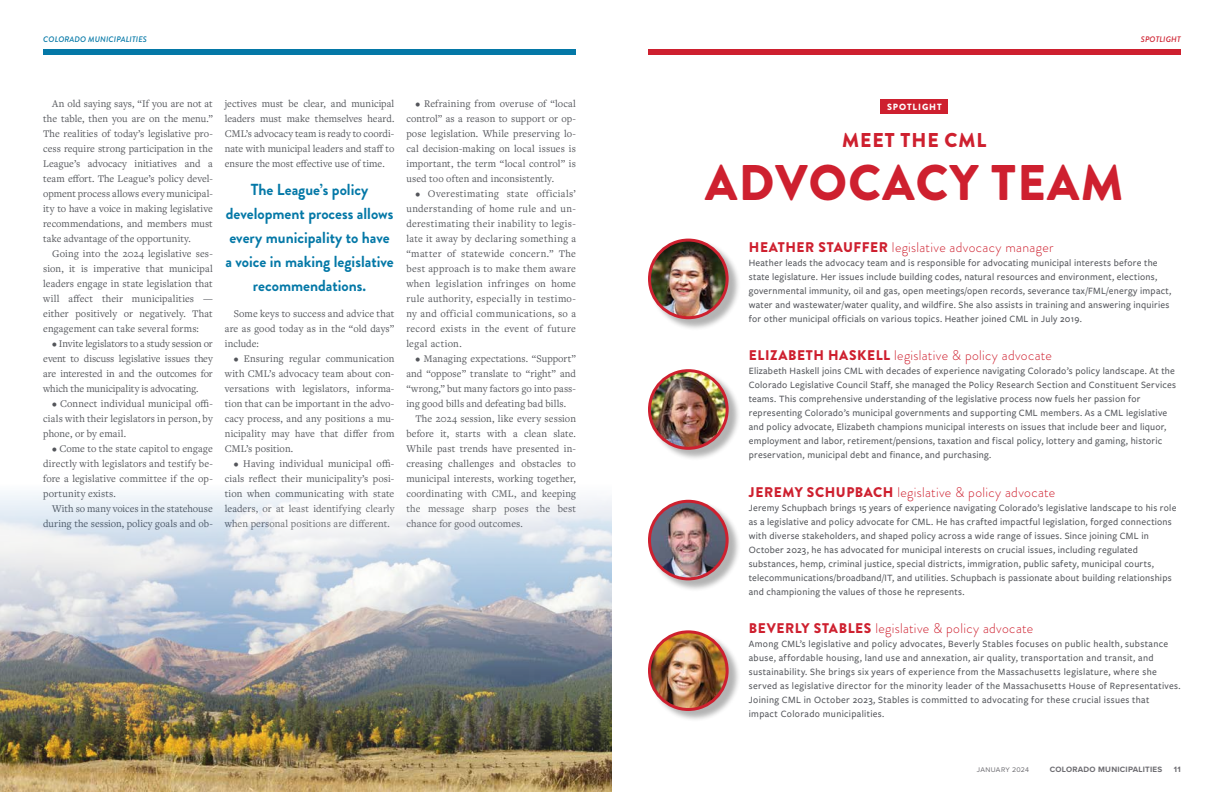
<style>
.page{position:relative;width:1224px;height:792px;background:#fff}
.page>*{position:absolute;margin:0;border:0;box-sizing:border-box;transform-origin:0 0}
.t1{font:900 50px "Brandon Grotesque";letter-spacing:.03em;color:#ce202f}
.t2{font:900 20px "Brandon Grotesque";letter-spacing:.05em;color:#ce202f}
.t3{font:700 16px/24px "Brandon Grotesque";color:#0478a7;text-align:center}
.t4{font:300 14px "Brandon Grotesque";letter-spacing:.025em;color:#ce202f}
.t5{font:10.6px/15px "Freight Text Pro";letter-spacing:.01em;color:#54565b;text-align:justify}
.t6{font:500 10px/14px "Freight Sans Pro";letter-spacing:.025em;color:#54565b}
.t7{font:900 9px "Brandon Grotesque";letter-spacing:.1em;color:#fff}
.t8{font:700 8px "Proxima Nova";letter-spacing:.03em;color:#6d6c71}
.t9{font:italic 500 8px "Brandon Grotesque";letter-spacing:.02em;color:#0478a7}
.t10{font:italic 500 8px "Brandon Grotesque";letter-spacing:.02em;color:#ce202f}
.t11{font:7px "Proxima Nova";letter-spacing:.035em;color:#6d6c71}
.s1{font-weight:900}
</style>
<div class="page">
<div style="left:43px;top:50px;width:533px;height:5px;background:#0478a7"></div>
<img style="left:0;top:493px;width:612px;height:299px">
<div style="left:881px;top:99px;width:67px;height:15px;background:#ce202f"></div>
<div style="left:648px;top:50px;width:533px;height:5px;background:#ce202f"></div>
<div style="left:649px;top:239px;width:92px;height:92px;background:#000;opacity:.3"></div>
<img style="left:650px;top:240px;width:77px;height:78px;border-radius:39px">
<div style="left:648px;top:239px;width:81px;height:80px;border:3px solid #ce202f;border-radius:50%"></div>
<div style="left:649px;top:370px;width:92px;height:91px;background:#000;opacity:.3"></div>
<img style="left:650px;top:371px;width:77px;height:77px;border-radius:39px">
<div style="left:648px;top:369px;width:81px;height:81px;border:3px solid #ce202f;border-radius:50%"></div>
<div style="left:649px;top:500px;width:92px;height:92px;background:#000;opacity:.3"></div>
<img style="left:650px;top:501px;width:77px;height:78px;border-radius:38px">
<div style="left:648px;top:500px;width:81px;height:80px;border:3px solid #ce202f;border-radius:50%"></div>
<div style="left:649px;top:631px;width:92px;height:91px;background:#000;opacity:.3"></div>
<img style="left:650px;top:632px;width:77px;height:78px">
<div style="left:648px;top:630px;width:81px;height:81px;border:3px solid #ce202f;border-radius:50%"></div>
<p class="t9" style="left:43px;top:34px;width:105px">COLORADO MUNICIPALITIES</p>
<p class="t5" style="left:43px;top:95px;width:171px;text-indent:9px">An old saying says, “If you are not at the table, then you are on the menu.” The realities of today’s legislative pro&shy;cess require strong participation in the League’s advocacy initiatives and a team effort. The League’s policy devel&shy;opment process allows every municipal&shy;ity to have a voice in making legislative recommendations, and members must take advantage of the opportunity.</p>
<p class="t5" style="left:43px;top:246px;width:171px;text-indent:9px">Going into the 2024 legislative ses&shy;sion, it is imperative that municipal leaders engage in state legislation that will affect their municipalities — either positively or negatively. That engagement can take several forms:</p>
<p class="t5" style="left:43px;top:336px;width:171px;text-indent:9px">• Invite legislators to a study session or event to discuss legislative issues they are interested in and the outcomes for which the municipality is advocating.</p>
<p class="t5" style="left:43px;top:396px;width:171px;text-indent:9px">• Connect individual municipal offi&shy;cials with their legislators in person, by phone, or by email.</p>
<p class="t5" style="left:43px;top:441px;width:171px;text-indent:9px">• Come to the state capitol to engage directly with legislators and testify be&shy;fore a legislative committee if the op&shy;portunity exists.</p>
<p class="t5" style="left:43px;top:501px;width:171px;text-align:right">With so many voices in the statehouse during the session, policy goals and ob-</p>
<p class="t5" style="left:225px;top:95px;width:171px">jectives must be clear, and municipal leaders must make themselves heard.<br>CML’s advocacy team is ready to coordi&shy;nate with municipal leaders and staff to ensure the most effective use of time.</p>
<h3 class="t3" style="left:225px;top:177px;width:170px">The League’s policy development process allows every municipality to have a voice in making legislative recommendations.</h3>
<p class="t5" style="left:225px;top:306px;width:171px;text-indent:9px">Some keys to success and advice that are as good today as in the “old days” include:</p>
<p class="t5" style="left:225px;top:351px;width:171px;text-indent:9px">• Ensuring regular communication with CML’s advocacy team about con&shy;versations with legislators, informa&shy;tion that can be important in the advo&shy;cacy process, and any positions a mu&shy;nicipality may have that differ from CML’s position.</p>
<p class="t5" style="left:225px;top:456px;width:171px;text-indent:9px">• Having individual municipal offi&shy;cials reflect their municipality’s posi&shy;tion when communicating with state leaders, or at least identifying clearly when personal positions are different.</p>
<p class="t5" style="left:406px;top:95px;width:171px;text-indent:9px">• Refraining from overuse of “local control” as a reason to support or op&shy;pose legislation. While preserving lo&shy;cal decision-making on local issues is important, the term “local control” is used too often and inconsistently.</p>
<p class="t5" style="left:406px;top:186px;width:171px;text-indent:9px">• Overestimating state officials’ understanding of home rule and un&shy;derestimating their inability to legis&shy;late it away by declaring something a “matter of statewide concern.” The best approach is to make them aware when legislation infringes on home rule authority, especially in testimo&shy;ny and official communications, so a record exists in the event of future legal action.</p>
<p class="t5" style="left:415px;top:351px;width:162px">• Managing expectations. “Support”</p>
<p class="t5" style="left:406px;top:366px;width:171px">and “oppose” translate to “right” and</p>
<p class="t5" style="left:406px;top:381px;width:171px">“wrong,” but many factors go into pass-</p>
<p class="t5" style="left:406px;top:396px;width:161px">ing good bills and defeating bad bills.</p>
<p class="t5" style="left:415px;top:411px;width:162px">The 2024 session, like every session</p>
<p class="t5" style="left:406px;top:426px;width:171px">before it, starts with a clean slate.</p>
<p class="t5" style="left:406px;top:441px;width:171px">While past trends have presented in-</p>
<p class="t5" style="left:406px;top:456px;width:171px">creasing challenges and obstacles to</p>
<p class="t5" style="left:406px;top:471px;width:171px">municipal interests, working together,</p>
<p class="t5" style="left:406px;top:486px;width:171px">coordinating with CML, and keeping</p>
<p class="t5" style="left:406px;top:501px;width:171px">the message sharp poses the best</p>
<p class="t5" style="left:406px;top:516px;width:118px">chance for good outcomes.</p>
<p class="t10" style="left:1141px;top:34px;width:41px">SPOTLIGHT</p>
<p class="t7" style="left:887px;top:100px;width:56px">SPOTLIGHT</p>
<h2 class="t2" style="left:842px;top:126px;width:146px">MEET THE CML</h2>
<h1 class="t1" style="left:705px;top:148px;width:420px">ADVOCACY TEAM</h1>
<h3 class="t4" style="left:749px;top:238px;width:306px"><span class="s1">HEATHER STAUFFER</span> legislative advocacy manager</h3>
<p class="t6" style="left:749px;top:255px;width:424px">Heather leads the advocacy team and is responsible for advocating municipal interests before the state legislature. Her issues include building codes, natural resources and environment, elections, governmental immunity, oil and gas, open meetings/open records, severance tax/FML/energy impact, water and wastewater/water quality, and wildfire. She also assists in training and answering inquiries for other municipal officials on various topics. Heather joined CML in July 2019.</p>
<h3 class="t4" style="left:749px;top:346px;width:305px"><span class="s1">ELIZABETH HASKELL</span> legislative &amp; policy advocate</h3>
<p class="t6" style="left:749px;top:363px;width:429px">Elizabeth Haskell joins CML with decades of experience navigating Colorado’s policy landscape. At the Colorado Legislative Council Staff, she managed the Policy Research Section and Constituent Services teams. This comprehensive understanding of the legislative process now fuels her passion for representing Colorado’s municipal governments and supporting CML members. As a CML legislative and policy advocate, Elizabeth champions municipal interests on issues that include beer and liquor, employment and labor, retirement/pensions, taxation and fiscal policy, lottery and gaming, historic preservation, municipal debt and finance, and purchasing.</p>
<h3 class="t4" style="left:749px;top:483px;width:308px"><span class="s1">JEREMY SCHUPBACH</span> legislative &amp; policy advocate</h3>
<p class="t6" style="left:749px;top:500px;width:429px">Jeremy Schupbach brings 15 years of experience navigating Colorado’s legislative landscape to his role as a legislative and policy advocate for CML. He has crafted impactful legislation, forged connections with diverse stakeholders, and shaped policy across a wide range of issues. Since joining CML in October 2023, he has advocated for municipal interests on crucial issues, including regulated substances, hemp, criminal justice, special districts, immigration, public safety, municipal courts, telecommunications/broadband/IT, and utilities. Schupbach is passionate about building relationships and championing the values of those he represents.</p>
<h3 class="t4" style="left:749px;top:619px;width:286px"><span class="s1">BEVERLY STABLES</span> legislative &amp; policy advocate</h3>
<p class="t6" style="left:749px;top:636px;width:433px">Among CML’s legislative and policy advocates, Beverly Stables focuses on public health, substance abuse, affordable housing, land use and annexation, air quality, transportation and transit, and sustainability. She brings six years of experience from the Massachusetts legislature, where she served as legislative director for the minority leader of the Massachusetts House of Representatives.<br>Joining CML in October 2023, Stables is committed to advocating for these crucial issues that impact Colorado municipalities.</p>
<p class="t11" style="left:977px;top:764px;width:54px">JANUARY 2024</p>
<p class="t8" style="left:1050px;top:763px;width:114px">COLORADO MUNICIPALITIES</p>
<p class="t8" style="left:1174px;top:763px;width:8px">11</p>
</div>
